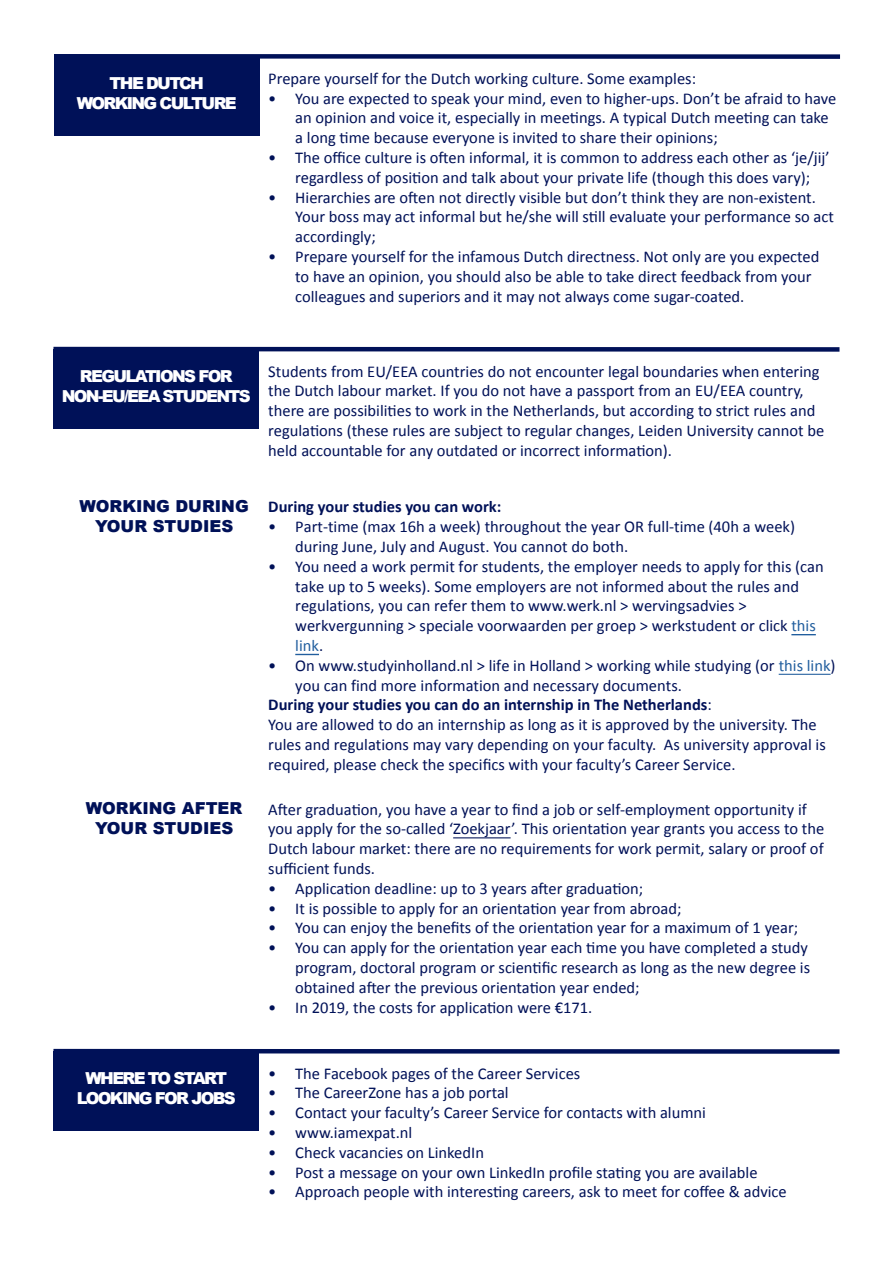
<style>
.page{position:relative;width:893px;height:1263px;background:#fff}
.page>*{position:absolute;margin:0;border:0;box-sizing:border-box;transform-origin:0 0}
.t1{font:16.5px/19.8px "Calibri";color:#001158}
.t2{font:700 16.5px "Calibri";color:#001158}
.t3{font:900 16.5px/19.8px "Arial";letter-spacing:-.1em;color:#fff;text-align:center}
.t4{font:900 16.5px/19.8px "Arial";color:#001158;text-align:center}
.s1{color:#215e9e}
.s2{font-weight:400}
</style>
<div class="page">
<hr style="left:779px;top:674px;width:52px;height:1px;background:#215e9e">
<svg style="left:295px;top:654px;width:24px;height:1px"></svg>
<svg style="left:791px;top:634px;width:25px;height:1px"></svg>
<hr style="left:453px;top:837px;width:58px;height:1px;background:#001158">
<div style="left:53px;top:349px;width:206px;height:79px;background:#001158"></div>
<div style="left:53px;top:1051px;width:206px;height:79px;background:#001158"></div>
<div style="left:54px;top:56px;width:205px;height:79px;background:#001158"></div>
<div style="left:53px;top:347px;width:786px;height:5px;background:#001158"></div>
<div style="left:53px;top:1049px;width:786px;height:5px;background:#001158"></div>
<div style="left:54px;top:54px;width:786px;height:5px;background:#001158"></div>
<p class="t3" style="left:77px;top:73px;width:162px">THE DUTCH<br>WORKING CULTURE</p>
<p class="t1" style="left:268px;top:68px;width:429px">Prepare yourself for the Dutch working culture. Some examples:</p>
<p class="t1" style="left:295px;top:88px;width:543px;text-indent:-27px">• You are expected to speak your mind, even to higher-ups. Don’t be afraid to have an opinion and voice it, especially in meetings. A typical Dutch meeting can take a long time because everyone is invited to share their opinions;</p>
<p class="t1" style="left:268px;top:148px;width:563px;text-align:center">• The office culture is often informal, it is common to address each other as ‘je/jij’ regardless of position and talk about your private life (though this does vary);</p>
<p class="t1" style="left:295px;top:187px;width:540px;text-indent:-27px">• Hierarchies are often not directly visible but don’t think they are non-existent.<br>Your boss may act informal but he/she will still evaluate your performance so act accordingly;</p>
<p class="t1" style="left:295px;top:247px;width:526px;text-indent:-27px">• Prepare yourself for the infamous Dutch directness. Not only are you expected to have an opinion, you should also be able to take direct feedback from your colleagues and superiors and it may not always come sugar-coated.</p>
<p class="t3" style="left:62px;top:365px;width:190px">REGULATIONS FOR<br>NON-EU/EEA STUDENTS</p>
<p class="t4" style="left:80px;top:495px;width:171px">WORKING DURING<br>YOUR STUDIES</p>
<p class="t4" style="left:86px;top:798px;width:158px">WORKING AFTER<br>YOUR STUDIES</p>
<p class="t1" style="left:268px;top:361px;width:558px">Students from EU/EEA countries do not encounter legal boundaries when entering the Dutch labour market. If you do not have a passport from an EU/EEA country, there are possibilities to work in the Netherlands, but according to strict rules and regulations (these rules are subject to regular changes, Leiden University cannot be held accountable for any outdated or incorrect information).</p>
<p class="t2" style="left:268px;top:496px;width:235px">During your studies you can work:</p>
<p class="t1" style="left:295px;top:517px;width:501px;text-indent:-27px">• Part-time (max 16h a week) throughout the year OR full-time (40h a week) during June, July and August. You cannot do both.</p>
<p class="t1" style="left:295px;top:556px;width:530px;text-indent:-27px">• You need a work permit for students, the employer needs to apply for this (can take up to 5 weeks). Some employers are not informed about the rules and regulations, you can refer them to www.werk.nl &gt; wervingsadvies &gt; werkvergunning &gt; speciale voorwaarden per groep &gt; werkstudent or click <span class="s1">this link</span>.</p>
<p class="t1" style="left:268px;top:655px;width:569px">• On www.studyinholland.nl &gt; life in Holland &gt; working while studying (or <span class="s1">this link</span>)</p>
<p class="t1" style="left:295px;top:675px;width:388px">you can find more information and necessary documents.</p>
<p class="t2" style="left:268px;top:694px;width:445px">During your studies you can do an internship in The Netherlands<span class="s2">:</span></p>
<p class="t1" style="left:268px;top:715px;width:550px">You are allowed to do an internship as long as it is approved by the university. The</p>
<p class="t1" style="left:268px;top:735px;width:559px">rules and regulations may vary depending on your faculty. As university approval is</p>
<p class="t1" style="left:268px;top:754px;width:469px">required, please check the specifics with your faculty’s Career Service.</p>
<p class="t1" style="left:268px;top:799px;width:557px">After graduation, you have a year to find a job or self-employment opportunity if you apply for the so-called ‘Zoekjaar’. This orientation year grants you access to the Dutch labour market: there are no requirements for work permit, salary or proof of sufficient funds.</p>
<p class="t1" style="left:268px;top:878px;width:377px">• Application deadline: up to 3 years after graduation;</p>
<p class="t1" style="left:268px;top:898px;width:415px">• It is possible to apply for an orientation year from abroad;</p>
<p class="t1" style="left:268px;top:918px;width:531px">• You can enjoy the benefits of the orientation year for a maximum of 1 year;</p>
<p class="t1" style="left:295px;top:938px;width:516px;text-indent:-27px">• You can apply for the orientation year each time you have completed a study program, doctoral program or scientific research as long as the new degree is obtained after the previous orientation year ended;</p>
<p class="t1" style="left:268px;top:997px;width:326px">• In 2019, the costs for application were €171.</p>
<p class="t3" style="left:77px;top:1067px;width:161px">WHERE TO START<br>LOOKING FOR JOBS</p>
<p class="t1" style="left:268px;top:1063px;width:314px">• The Facebook pages of the Career Services</p>
<p class="t1" style="left:268px;top:1083px;width:242px">• The CareerZone has a job portal</p>
<p class="t1" style="left:268px;top:1103px;width:439px">• Contact your faculty’s Career Service for contacts with alumni</p>
<p class="t1" style="left:268px;top:1123px;width:146px">• www.iamexpat.nl</p>
<p class="t1" style="left:268px;top:1142px;width:217px">• Check vacancies on LinkedIn</p>
<p class="t1" style="left:268px;top:1162px;width:491px">• Post a message on your own LinkedIn profile stating you are available</p>
<p class="t1" style="left:268px;top:1182px;width:520px">• Approach people with interesting careers, ask to meet for coffee &amp; advice</p>
</div>
